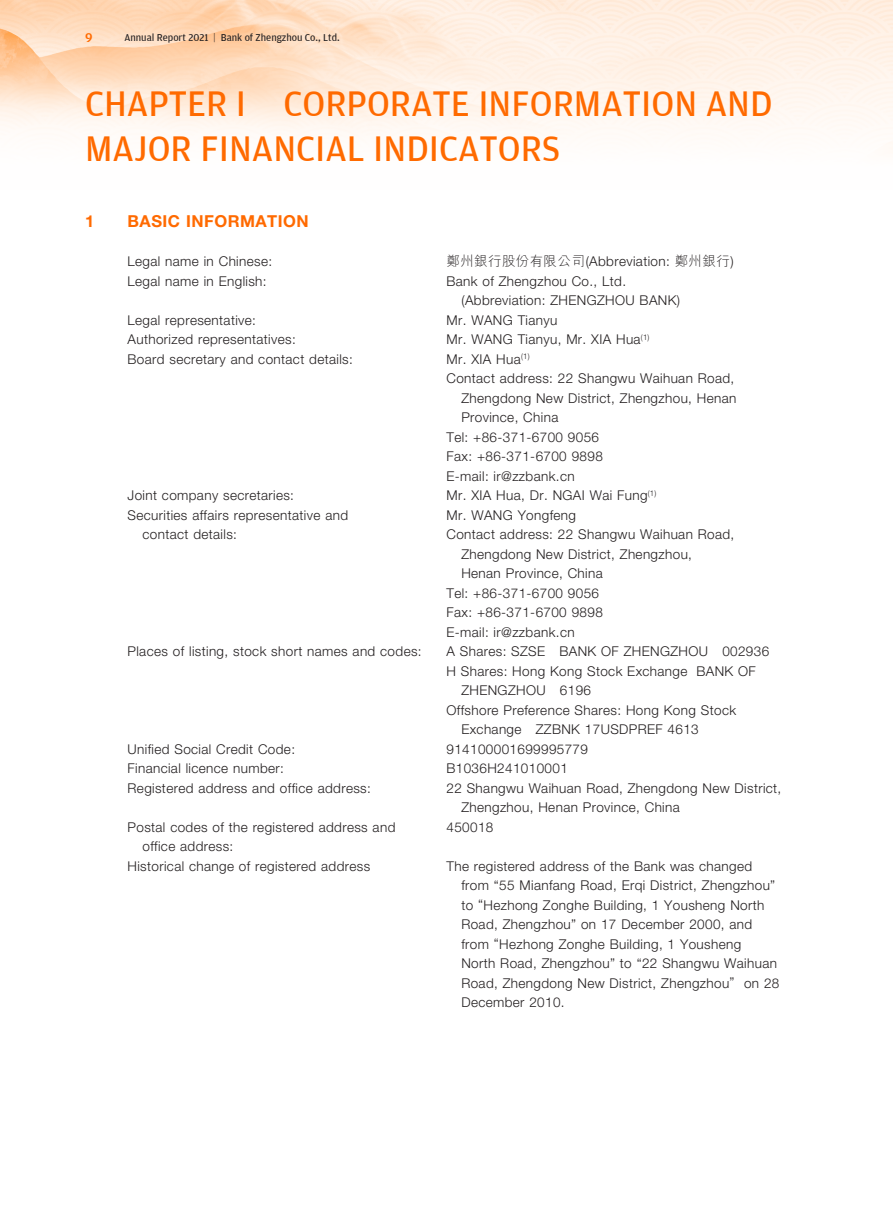
<style>
.page{position:relative;width:893px;height:1212px;background:#fff}
.page>*{position:absolute;margin:0;border:0;box-sizing:border-box;transform-origin:0 0}
.t1{font:37.5px/45px "Amplitude";color:#ff6a00}
.t2{font:700 16.5px "Helvetica Neue LT Std";letter-spacing:.03em;color:#ff6a00}
.t3{font:300 13.5px/19.5px "Helvetica Neue LT Std";letter-spacing:.03em;color:#231f20}
.t4{font:500 13.5px "Amplitude";color:#ff6a00}
.t5{font:10.5px "Amplitude";color:#231f20}
.t6{font:10.5px "Akkurat Light Pro";color:#231f20}
.t7{font:300 7.8px "Helvetica Neue LT Std";color:#231f20}
.s1{font-family:"M Hei HK"}
</style>
<div class="page">
<img style="left:0;top:0;width:893px;height:149px">
<p class="t4" style="left:85px;top:30px;width:9px">9</p>
<p class="t6" style="left:213px;top:32px;width:4px">|</p>
<p class="t5" style="left:221px;top:32px;width:120px">Bank of Zhengzhou Co., Ltd.</p>
<p class="t5" style="left:124px;top:32px;width:86px">Annual Report 2021</p>
<h1 class="t1" style="left:85px;top:81px;width:477px">CHAPTER I<br>MAJOR FINANCIAL INDICATORS</h1>
<h1 class="t1" style="left:284px;top:81px;width:490px">CORPORATE INFORMATION AND</h1>
<p class="t2" style="left:85px;top:211px;width:11px">1</p>
<p class="t2" style="left:128px;top:211px;width:183px">BASIC INFORMATION</p>
<p class="t3" style="left:128px;top:252px;width:146px">Legal name in Chinese:</p>
<p class="t3" style="left:446px;top:252px;width:289px"><span class="s1">鄭州銀行股份有限公司</span>(Abbreviation: <span class="s1">鄭州銀行</span>(</p>
<p class="t3" style="left:128px;top:271px;width:141px">Legal name in English:</p>
<p class="t3" style="left:446px;top:271px;width:181px">Bank of Zhengzhou Co., Ltd.</p>
<p class="t3" style="left:128px;top:310px;width:130px">Legal representative:</p>
<p class="t3" style="left:446px;top:290px;width:235px;text-indent:15px">(Abbreviation: ZHENGZHOU BANK(<br>Mr. WANG Tianyu</p>
<p class="t3" style="left:128px;top:329px;width:170px">Authorized representatives:</p>
<p class="t7" style="left:641px;top:332px;width:10px">(1)</p>
<p class="t3" style="left:446px;top:329px;width:196px">Mr. WANG Tianyu, Mr. XIA Hua</p>
<p class="t3" style="left:128px;top:349px;width:227px">Board secretary and contact details:</p>
<p class="t7" style="left:521px;top:352px;width:10px">(1)</p>
<p class="t3" style="left:446px;top:349px;width:76px">Mr. XIA Hua</p>
<p class="t3" style="left:128px;top:485px;width:168px">Joint company secretaries:</p>
<p class="t3" style="left:128px;top:505px;width:222px">Securities affairs representative and</p>
<p class="t3" style="left:142px;top:524px;width:96px">contact details:</p>
<p class="t3" style="left:128px;top:641px;width:296px">Places of listing, stock short names and codes:</p>
<p class="t3" style="left:446px;top:369px;width:289px">Contact address: 22 Shangwu Waihuan Road,</p>
<p class="t3" style="left:461px;top:388px;width:277px">Zhengdong New District, Zhengzhou, Henan</p>
<p class="t3" style="left:461px;top:407px;width:98px">Province, China</p>
<p class="t3" style="left:446px;top:427px;width:154px">Tel: +86-371-6700 9056</p>
<p class="t3" style="left:446px;top:446px;width:158px">Fax: +86-371-6700 9898</p>
<p class="t3" style="left:446px;top:466px;width:130px">E-mail @i r: zzbank.cn</p>
<p class="t7" style="left:648px;top:488px;width:10px">(1)</p>
<p class="t3" style="left:446px;top:485px;width:203px">Mr. XIA Hua, Dr. NGAI Wai Fung</p>
<p class="t3" style="left:446px;top:505px;width:131px">Mr. WANG Yongfeng</p>
<p class="t3" style="left:446px;top:524px;width:289px">Contact address: 22 Shangwu Waihuan Road,</p>
<p class="t3" style="left:461px;top:544px;width:232px">Zhengdong New District, Zhengzhou,</p>
<p class="t3" style="left:461px;top:563px;width:143px">Henan Province, China</p>
<p class="t3" style="left:446px;top:583px;width:154px">Tel: +86-371-6700 9056</p>
<p class="t3" style="left:446px;top:602px;width:158px">Fax: +86-371-6700 9898</p>
<p class="t3" style="left:446px;top:622px;width:130px">E-mail @i r: zzbank.cn</p>
<p class="t3" style="left:722px;top:641px;width:48px">002936</p>
<p class="t3" style="left:446px;top:641px;width:100px">A Shares: SZSE</p>
<p class="t3" style="left:559px;top:641px;width:150px">BANK OF ZHENGZHOU</p>
<p class="t3" style="left:128px;top:739px;width:169px">Unified Social Credit Code:</p>
<p class="t3" style="left:560px;top:661px;width:129px;text-indent:-113px">H Shares: Hong Kong Stock Exchange<br>6196</p>
<p class="t3" style="left:696px;top:661px;width:61px">BANK OF</p>
<p class="t3" style="left:461px;top:680px;width:86px">ZHENGZHOU</p>
<p class="t3" style="left:446px;top:700px;width:291px">Offshore Preference Shares: Hong Kong Stock</p>
<p class="t3" style="left:536px;top:719px;width:164px">ZZBNK 17USDPREF 4613</p>
<p class="t3" style="left:446px;top:719px;width:143px;text-indent:15px">Exchange<br>914100001699995779</p>
<p class="t3" style="left:128px;top:758px;width:158px">Financial licence number:</p>
<p class="t3" style="left:446px;top:758px;width:123px">B1036H241010001</p>
<p class="t3" style="left:128px;top:778px;width:245px">Registered address and office address:</p>
<p class="t3" style="left:446px;top:778px;width:336px">22 Shangwu Waihuan Road, Zhengdong New District,</p>
<p class="t3" style="left:461px;top:797px;width:220px">Zhengzhou, Henan Province, China</p>
<p class="t3" style="left:142px;top:817px;width:254px;text-indent:-15px">Postal codes of the registered address and office address:</p>
<p class="t3" style="left:446px;top:817px;width:48px">450018</p>
<p class="t3" style="left:446px;top:856px;width:307px">The registered address of the Bank was changed</p>
<p class="t3" style="left:128px;top:856px;width:244px">Historical change of registered address</p>
<p class="t3" style="left:461px;top:875px;width:315px">from “55 Mianfang Road, Erqi District, Zhengzhou“</p>
<p class="t3" style="left:461px;top:895px;width:304px">to “Hezhong Zonghe Building 1, Yousheng North</p>
<p class="t3" style="left:461px;top:914px;width:292px">Road, Zhengzhou” on 17 December 2000, and</p>
<p class="t3" style="left:461px;top:934px;width:281px">from “Hezhong Zonghe Building 1, Yousheng</p>
<p class="t3" style="left:461px;top:953px;width:317px">North Road, Zhengzhou” to “22 Shangwu Waihuan</p>
<p class="t3" style="left:744px;top:973px;width:37px">on 28</p>
<p class="t3" style="left:461px;top:973px;width:275px">Road, Zhengdong New District, Zhengzhou”<br>December 2010.</p>
</div>
